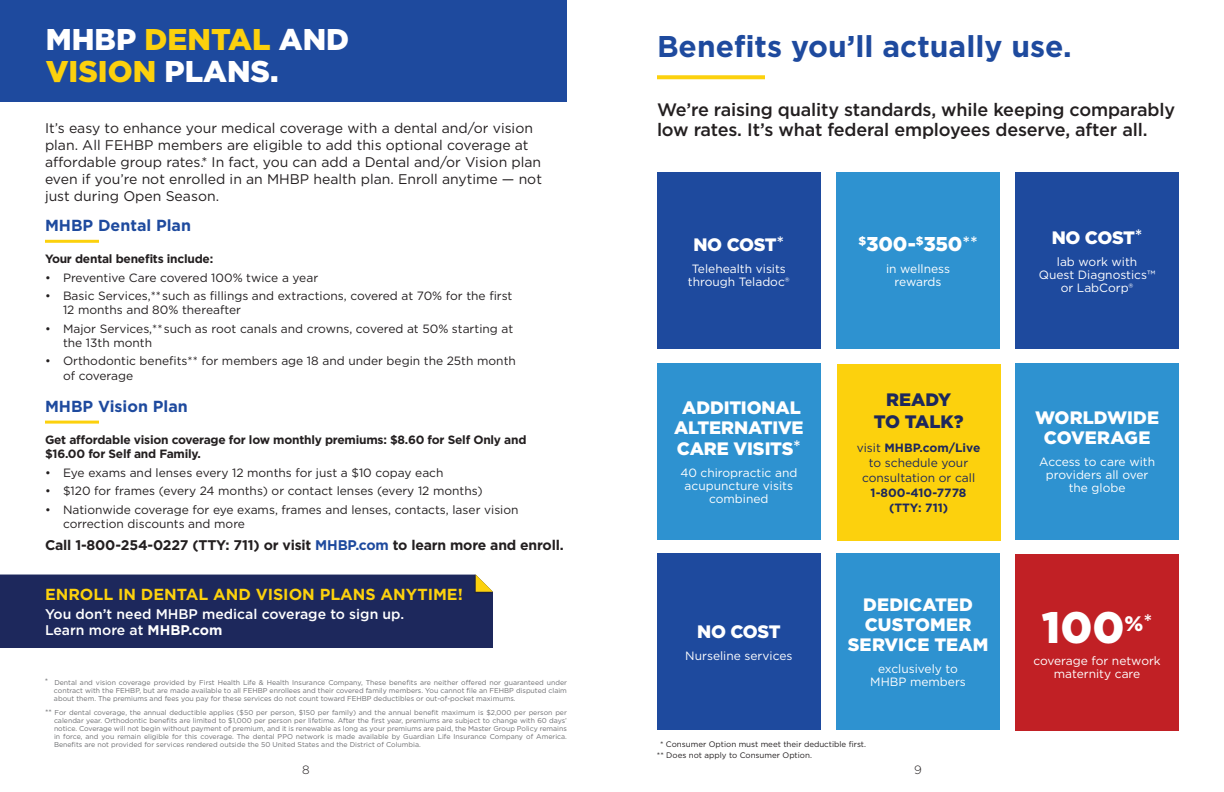
<style>
.page{position:relative;width:1224px;height:792px;background:#fff}
.page>*{position:absolute;margin:0;border:0;box-sizing:border-box;transform-origin:0 0}
.t1{font:900 44px "Gotham";color:#fff}
.t2{font:900 30px/32px "Gotham";color:#fff}
.t3{font:700 30px "Gotham";color:#1e4a9e}
.t4{font:900 20px "Gotham";letter-spacing:-.01em;color:#fff}
.t5{font:500 18px/20px "Gotham";letter-spacing:-.01em;color:#231f20}
.t6{font:900 18px/20px "Gotham";letter-spacing:-.005em;color:#fff;text-align:center}
.t7{font:900 18px/22px "Gotham";color:#1d285c;text-align:center}
.t8{font:700 16px "Gotham";color:#fcd10d}
.t9{font:700 16px "Gotham";color:#1e4a9e}
.t10{font:14px/17px "Gotham";color:#231f20}
.t11{font:700 14px "Gotham";letter-spacing:-.015em;color:#231f20}
.t12{font:500 14px/16px "Gotham";color:#fff}
.t13{font:12px/14px "Gotham";color:#231f20}
.t14{font:12px/13px "Gotham";color:#fff;text-align:center}
.t15{font:700 12px/14.4px "Gotham";letter-spacing:-.02em;color:#231f20}
.t16{font:12px/15px "Gotham";color:#1d285c;text-align:center}
.t17{font:300 12px "Gotham";color:#231f20}
.t18{font:8px "Gotham";color:#231f20}
.t19{font:7px/8px "Gotham";color:#6c6d70;text-align:justify}
.s1{color:#fcd10d}
.s2{color:#1e4a9e}
.s3{font-weight:700}
.s4{font-size:8px}
.s5{font-weight:500}
.s6{font-weight:500;font-size:18px}
</style>
<div class="page">
<svg style="left:657px;top:75px;width:108px;height:4px"></svg>
<div style="left:837px;top:364px;width:163px;height:177px;background:#fcd10d"></div>
<hr style="left:45px;top:421px;width:54px;height:3px;background:#fcd10d">
<hr style="left:45px;top:240px;width:54px;height:3px;background:#fcd10d">
<div style="left:0;top:0;width:567px;height:102px;background:#1e4a9e"></div>
<div style="left:474px;top:574px;width:19px;height:19px;background:#231f20;opacity:.5"></div>
<div style="left:0;top:575px;width:493px;height:73px;background:#1d285c"></div>
<div style="left:657px;top:173px;width:164px;height:176px;background:#1e4a9e"></div>
<div style="left:836px;top:173px;width:164px;height:176px;background:#2e92d0"></div>
<div style="left:1015px;top:173px;width:164px;height:176px;background:#1e4a9e"></div>
<div style="left:657px;top:363px;width:164px;height:177px;background:#2e92d0"></div>
<div style="left:1015px;top:363px;width:164px;height:177px;background:#2e92d0"></div>
<div style="left:657px;top:553px;width:164px;height:177px;background:#1e4a9e"></div>
<div style="left:1015px;top:554px;width:164px;height:177px;background:#c12025"></div>
<div style="left:836px;top:553px;width:164px;height:177px;background:#2e92d0"></div>
<h2 class="t2" style="left:46px;top:23px;width:305px">MHBP <span class="s1">DENTAL</span> AND<br><span class="s1">VISION</span> PLANS.</h2>
<p class="t10" style="left:45px;top:119px;width:499px">It’s easy to enhance your medical coverage with a dental and/or vision plan. All FEHBP members are eligible to add this optional coverage at afordable group rates.* In fact, you can add a Dental and/or Vision plan even if you’re not enrolled in an MHBP health plan. Enroll anytime — not just during Open Season.</p>
<h3 class="t9" style="left:45px;top:215px;width:148px">MHBP Dental Plan</h3>
<h4 class="t15" style="left:45px;top:252px;width:170px">Your dental benefts include:</h4>
<p class="t13" style="left:45px;top:270px;width:275px">• Preventive Care covered 100% twice a year</p>
<p class="t13" style="left:63px;top:289px;width:451px;text-indent:-18px">• Basic Services,** such as fllings and extractions, covered at 70% for the frst<br>12 months and 80% thereafter</p>
<p class="t13" style="left:63px;top:321px;width:452px;text-indent:-18px">• Major Services,** such as root canals and crowns, covered at 50% starting at the 13th month</p>
<p class="t13" style="left:63px;top:353px;width:454px;line-height:14.4px;text-indent:-18px">• Orthodontic benefts** for members age 18 and under begin the 25th month of coverage</p>
<h3 class="t9" style="left:45px;top:395px;width:144px">MHBP Vision Plan</h3>
<p class="t15" style="left:45px;top:432px;width:483px">Get afordable vision coverage for low monthly premiums: $8.60 for Self Only and $16.00 for Self and Family.</p>
<p class="t13" style="left:45px;top:465px;width:400px">• Eye exams and lenses every 12 months for just a $10 copay each</p>
<p class="t13" style="left:45px;top:484px;width:439px">• $120 for frames (every 24 months) or contact lenses (every 12 months)</p>
<p class="t13" style="left:63px;top:502px;width:457px;text-indent:-18px">• Nationwide coverage for eye exams, frames and lenses, contacts, laser vision correction discounts and more</p>
<p class="t11" style="left:45px;top:536px;width:520px">Call 1-800-254-0227 (TTY: 711) or visit <span class="s2">MHBP.com</span> to learn more and enroll.</p>
<p class="t8" style="left:45px;top:584px;width:419px">ENROLL IN DENTAL AND VISION PLANS ANYTIME!</p>
<p class="t12" style="left:45px;top:606px;width:361px">You don’t need MHBP medical coverage to sign up.<br>Learn more at <span class="s3">MHBP.com</span></p>
<p class="t19" style="left:54px;top:678px;width:515px;text-indent:-9px"><span class="s4">*</span> Dental and vision coverage provided by First Health Life &amp; Health Insurance Company, These benefts are neither ofered nor guaranteed under contract with the FEHBP, but are made available to all FEHBP enrollees and their covered family members. You cannot fle an FEHBP disputed claim about them. The premiums and fees you pay for these services do not count toward FEHBP deductibles or out-of-pocket maximums.</p>
<p class="t19" style="left:54px;top:708px;width:515px;text-indent:-9px"><span class="s4">**</span> For dental coverage, the annual deductible applies ($50 per person, $150 per family) and the annual beneft maximum is $2,000 per person per calendar year. Orthodontic benefts are limited to $1,000 per person per lifetime. After the frst year, premiums are subject to change with 60 days’ notice. Coverage will not begin without payment of premium, and it is renewable as long as your premiums are paid, the Master Group Policy remains in force, and you remain eligible for this coverage. The dental PPO network is made available by Guardian Life Insurance Company of America.<br>Benefts are not provided for services rendered outside the 50 United States and the District of Columbia.</p>
<h3 class="t17" style="left:302px;top:762px;width:9px">8</h3>
<h2 class="t3" style="left:657px;top:27px;width:416px">Benefts you’ll actually use.</h2>
<p class="t5" style="left:657px;top:100px;width:520px">We’re raising quality standards, while keeping comparably low rates. It’s what federal employees deserve, after all.</p>
<p class="t6" style="left:693px;top:234px;width:92px">NO COST<span class="s5">*</span></p>
<p class="t14" style="left:688px;top:262px;width:103px">Telehealth visits through Teladoc®</p>
<p class="t6" style="left:674px;top:397px;width:131px">ADDITIONAL<br>ALTERNATIVE</p>
<p class="t6" style="left:677px;top:439px;width:126px">CARE VISITS<span class="s5">*</span></p>
<p class="t14" style="left:680px;top:466px;width:119px">40 chiropractic and acupuncture visits combined</p>
<p class="t6" style="left:697px;top:621px;width:85px">NO COST</p>
<p class="t14" style="left:685px;top:649px;width:109px">Nurseline services</p>
<p class="t4" style="left:858px;top:231px;width:121px"><sup>$</sup>300-<sup>$</sup>350<span class="s6">**</span></p>
<p class="t14" style="left:886px;top:262px;width:65px">in wellness rewards</p>
<p class="t7" style="left:874px;top:389px;width:91px">READY<br>TO TALK?</p>
<p class="t16" style="left:857px;top:440px;width:125px">visit <span class="s3">MHBP.com/Live </span>to schedule your consultation or call<br><span class="s3">1-800-410-7778 (TTY: 711)</span></p>
<p class="t6" style="left:848px;top:595px;width:142px">DEDICATED<br>CUSTOMER<br>SERVICE TEAM</p>
<p class="t14" style="left:870px;top:662px;width:97px">exclusively to<br>MHBP members</p>
<p class="t18" style="left:660px;top:740px;width:208px">* Consumer Option must meet their deductible frst.</p>
<p class="t18" style="left:657px;top:750px;width:157px">** Does not apply to Consumer Option.</p>
<h3 class="t17" style="left:914px;top:762px;width:9px">9</h3>
<p class="t6" style="left:1052px;top:228px;width:92px">NO COST<span class="s5">*</span></p>
<p class="t14" style="left:1039px;top:255px;width:118px">lab work with<br>Quest Diagnostics™ or LabCorp®</p>
<p class="t6" style="left:1035px;top:408px;width:126px">WORLDWIDE<br>COVERAGE</p>
<p class="t14" style="left:1039px;top:455px;width:117px">Access to care with providers all over the globe</p>
<p class="t1" style="left:1042px;top:597px;width:112px">100<sup>%</sup><sup>*</sup></p>
<p class="t14" style="left:1033px;top:654px;width:129px">coverage for network maternity care</p>
</div>
